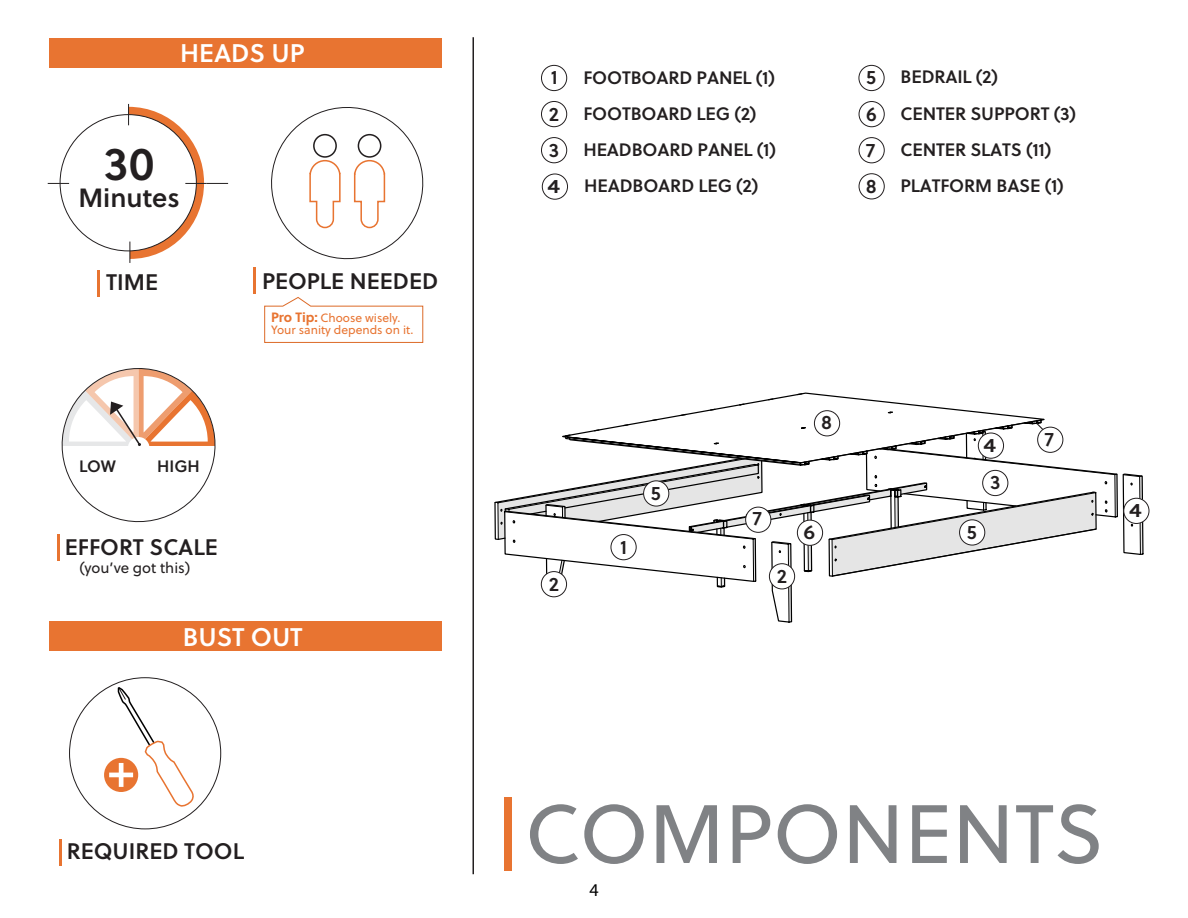
<style>
.page{position:relative;width:1188px;height:918px;background:#fff}
.page>*{position:absolute;margin:0;border:0;box-sizing:border-box;transform-origin:0 0}
.t1{font:82.5px "Soleil";color:#808285}
.t2{font:46.35px "Soleil Sb";color:#231f20}
.t3{font:26.4px "Soleil Sb";color:#231f20}
.t4{font:25.5px "Soleil Sb";color:#fff}
.t5{font:22.5px "Soleil Sb";color:#231f20}
.t6{font:19.5px "Soleil Sb";color:#231f20}
.t7{font:19.5px "Soleil Sb";color:#231f20;scale:1.19 1}
.t8{font:19.5px "Soleil Sb";color:#231f20;scale:1.11 1}
.t9{font:18px/36.5px "Soleil Sb";letter-spacing:-.01em;color:#231f20}
.t10{font:18px "Myriad Pro";color:#000}
.t11{font:16.5px "Soleil Sb";color:#231f20}
.t12{font:15px "Soleil";color:#231f20}
.t13{font:12px/12px "Soleil";color:#e87431}
.s1{font-weight:700;font-size:13.5px}
.s2{font-size:19.5px}
</style>
<div class="page">
<div style="left:541px;top:65px;width:26px;height:26px;border:1px solid #231f20;border-radius:50%"></div>
<div style="left:541px;top:101px;width:26px;height:26px;border:1px solid #231f20;border-radius:50%"></div>
<div style="left:541px;top:137px;width:26px;height:26px;border:1px solid #231f20;border-radius:50%"></div>
<div style="left:542px;top:174px;width:26px;height:26px;border:1px solid #231f20;border-radius:50%"></div>
<div style="left:859px;top:65px;width:26px;height:26px;border:1px solid #231f20;border-radius:50%"></div>
<div style="left:859px;top:101px;width:26px;height:26px;border:1px solid #231f20;border-radius:50%"></div>
<div style="left:859px;top:137px;width:26px;height:26px;border:1px solid #231f20;border-radius:50%"></div>
<div style="left:859px;top:173px;width:26px;height:26px;border:1px solid #231f20;border-radius:50%"></div>
<hr style="left:472px;top:37px;width:2px;height:837px;background:#231f20">
<div style="left:504px;top:797px;width:8px;height:73px;background:#e87431"></div>
<svg style="left:264px;top:297px;width:160px;height:46px"></svg>
<svg style="left:271px;top:107px;width:153px;height:153px"></svg>
<div style="left:358px;top:134px;width:23px;height:24px;border:2px solid #231f20;border-radius:50%"></div>
<hr style="left:59px;top:839px;width:3px;height:27px;background:#e87431">
<hr style="left:57px;top:534px;width:3px;height:27px;background:#e87431">
<hr style="left:97px;top:270px;width:3px;height:27px;background:#e87431">
<hr style="left:253px;top:267px;width:3px;height:27px;background:#e87431">
<svg style="left:104px;top:686px;width:91px;height:121px"></svg>
<div style="left:49px;top:621px;width:393px;height:30px;background:#e87431"></div>
<div style="left:49px;top:38px;width:393px;height:30px;background:#e87431"></div>
<svg style="left:48px;top:183px;width:21px;height:1px"></svg>
<svg style="left:128px;top:104px;width:100px;height:159px"></svg>
<svg style="left:61px;top:368px;width:155px;height:155px"></svg>
<div style="left:1123px;top:498px;width:26px;height:26px;border:1px solid #231f20;border-radius:50%"></div>
<svg style="left:494px;top:392px;width:650px;height:231px"></svg>
<h3 class="t4" style="left:180px;top:34px;width:126px">HEADS UP</h3>
<h2 class="t2" style="left:104px;top:129px;width:52px">30</h2>
<h3 class="t3" style="left:78px;top:178px;width:103px">Minutes</h3>
<p class="t5" style="left:106px;top:265px;width:53px">TIME</p>
<p class="t5" style="left:262px;top:264px;width:178px">PEOPLE NEEDED</p>
<p class="t13" style="left:271px;top:312px;width:144px"><span class="s1">Pro Tip:</span> Choose wisely.<br>Your sanity depends on it.</p>
<p class="t11" style="left:79px;top:453px;width:38px">LOW</p>
<p class="t11" style="left:157px;top:453px;width:44px">HIGH</p>
<p class="t5" style="left:65px;top:530px;width:154px">EFFORT SCALE</p>
<p class="t12" style="left:79px;top:557px;width:112px">(you’ve got this)</p>
<h3 class="t4" style="left:183px;top:617px;width:122px">BUST OUT</h3>
<p class="t5" style="left:67px;top:834px;width:179px">REQUIRED TOOL</p>
<p class="t6" style="left:551px;top:63px;width:8px">1</p>
<p class="t9" style="left:583px;top:59px;width:193px">FOOTBOARD PANEL (1)</p>
<p class="t6" style="left:549px;top:99px;width:12px">2</p>
<p class="t9" style="left:583px;top:95px;width:174px">FOOTBOARD LEG (2)</p>
<p class="t9" style="left:548px;top:131px;width:230px"><span class="s2">3</span> HEADBOARD PANEL (1)<br><span class="s2">4</span> HEADBOARD LEG (2)</p>
<p class="t9" style="left:866px;top:58px;width:211px;line-height:36.9px"><span class="s2">5</span> BEDRAIL (2)<br><span class="s2">6</span> CENTER SUPPORT (3)</p>
<p class="t6" style="left:866px;top:135px;width:11px">7</p>
<p class="t9" style="left:866px;top:131px;width:200px;text-indent:35px">CENTER SLATS (11)<br><span class="s2">8</span> PLATFORM BASE (1)</p>
<p class="t6" style="left:549px;top:569px;width:12px">2</p>
<p class="t6" style="left:620px;top:532px;width:8px">1</p>
<p class="t6" style="left:651px;top:478px;width:11px">5</p>
<p class="t6" style="left:821px;top:407px;width:12px">8</p>
<p class="t6" style="left:753px;top:504px;width:11px">7</p>
<p class="t6" style="left:777px;top:561px;width:12px">2</p>
<p class="t8" style="left:803px;top:517px;width:12px">6</p>
<p class="t7" style="left:984px;top:430px;width:12px">4</p>
<p class="t6" style="left:990px;top:468px;width:12px">3</p>
<p class="t6" style="left:967px;top:517px;width:11px">5</p>
<p class="t6" style="left:1045px;top:424px;width:11px">7</p>
<p class="t7" style="left:1129px;top:496px;width:12px">4</p>
<h1 class="t1" style="left:525px;top:774px;width:581px">COMPONENTS</h1>
<p class="t10" style="left:589px;top:879px;width:11px">4</p>
</div>
